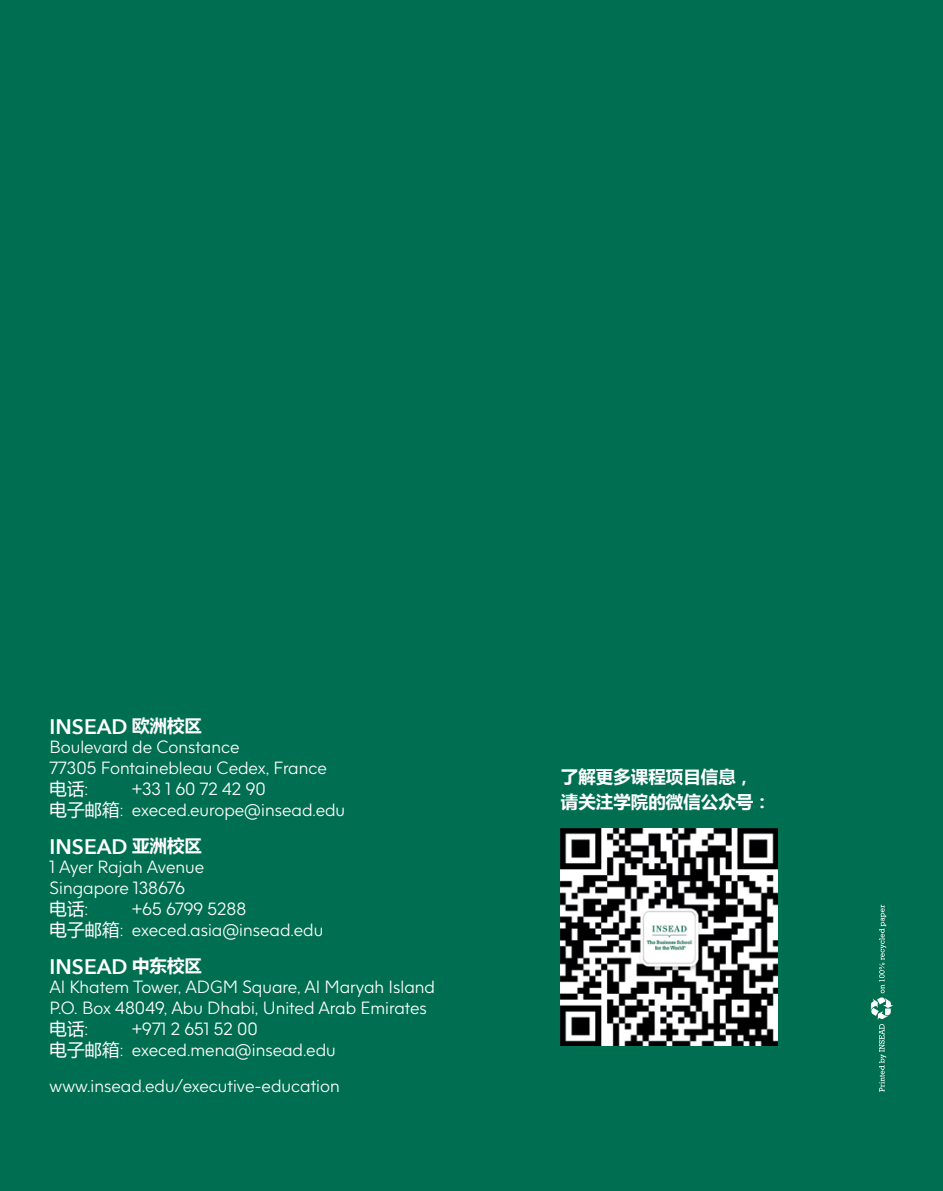
<style>
.page{position:relative;width:943px;height:1191px;background:#006f51}
.page>*{position:absolute;margin:0;border:0;box-sizing:border-box;transform-origin:0 0}
.t1{font:600 21px "Avenir Next";color:#fff}
.t2{font:300 17.5px/21px "F37 Jan";color:#fff}
.t3{font:700 17.5px/24.5px "Microsoft Ya Hei";color:#fff}
.t4{font:17.5px "Microsoft Ya Hei";color:#fff}
.s1{font-family:"Microsoft Ya Hei";font-weight:700;font-size:17.5px}
.s2{font-family:"F37 Jan";font-weight:300}
.s3{font-family:"Microsoft Ya Hei";font-weight:400}
</style>
<div class="page">
<svg style="left:870px;top:904px;width:23px;height:187px"></svg>
<img style="left:561px;top:828px;width:216px;height:217px">
<p class="t1" style="left:50px;top:708px;width:154px">INSEAD <span class="s1">欧洲校区</span></p>
<p class="t2" style="left:50px;top:736px;width:279px">Boulevard de Constance<br>77305 Fontainebleau Cedex, France</p>
<p class="t4" style="left:50px;top:777px;width:40px">电话<span class="s2">:</span></p>
<p class="t2" style="left:50px;top:778px;width:297px;text-align:center">+33 1 60 72 42 90<br><span class="s3">电子邮箱</span>: execed.europe@insead.edu</p>
<p class="t1" style="left:50px;top:828px;width:154px">INSEAD <span class="s1">亚洲校区</span></p>
<p class="t2" style="left:50px;top:856px;width:156px">1 Ayer Rajah Avenue<br>Singapore 138676</p>
<p class="t4" style="left:50px;top:896px;width:40px">电话<span class="s2">:</span></p>
<p class="t2" style="left:50px;top:898px;width:275px;text-align:center">+65 6799 5288<br><span class="s3">电子邮箱</span>: execed.asia@insead.edu</p>
<p class="t1" style="left:50px;top:948px;width:154px">INSEAD <span class="s1">中东校区</span></p>
<p class="t2" style="left:50px;top:976px;width:387px">Al Khatem Tower, ADGM Square, Al Maryah Island<br>P.O. Box 48049, Abu Dhabi, United Arab Emirates</p>
<p class="t4" style="left:50px;top:1016px;width:40px">电话<span class="s2">:</span></p>
<p class="t2" style="left:50px;top:1018px;width:288px;text-align:center">+971 2 651 52 00<br><span class="s3">电子邮箱</span>: execed.mena@insead.edu</p>
<p class="t2" style="left:50px;top:1075px;width:291px">www.insead.edu/executive-education</p>
<p class="t3" style="left:561px;top:764px;width:211px">了解更多课程项目信息，请关注学院的微信公众号：</p>
</div>
